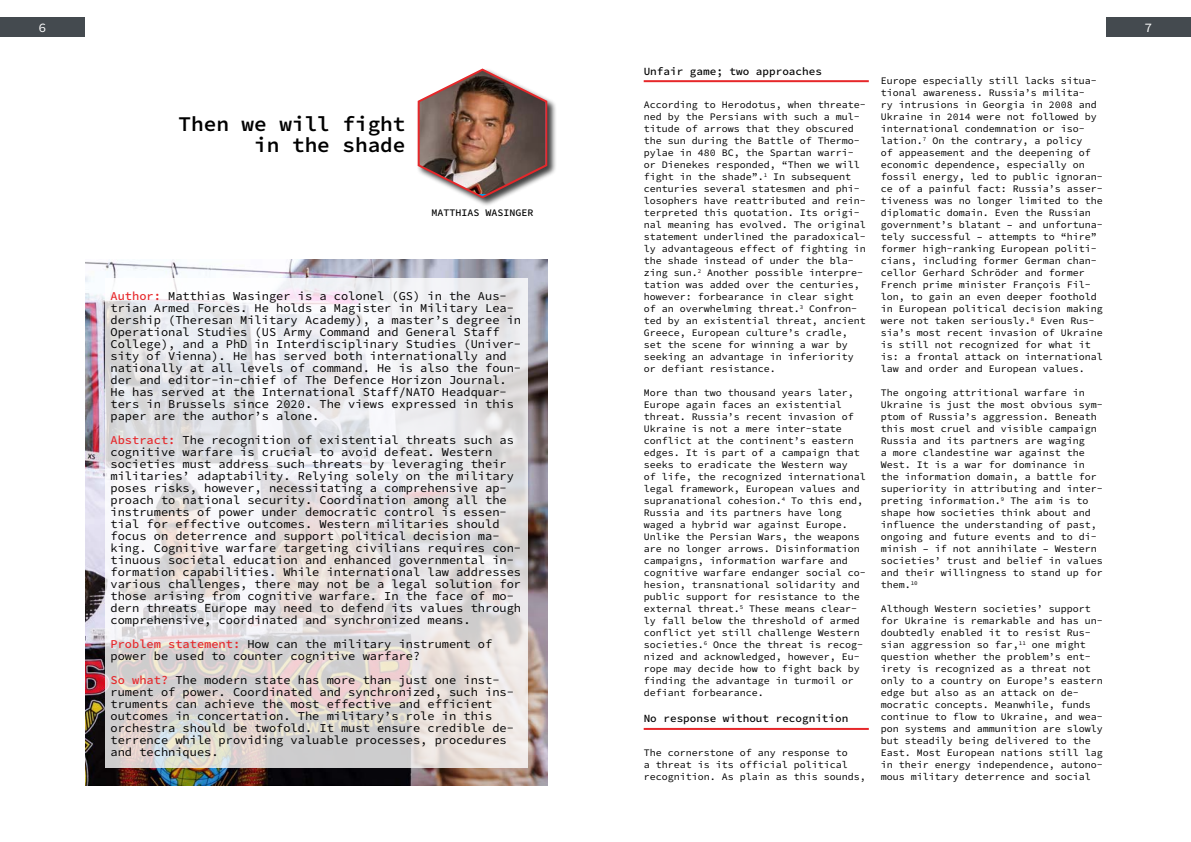
<style>
.page{position:relative;width:1191px;height:842px;background:#fff}
.page>*{position:absolute;margin:0;border:0;box-sizing:border-box;transform-origin:0 0}
.t1{font:21px/21px "Source Code Variable";color:#000;text-align:right}
.t2{font:13px "Source Code Variable";color:#fff}
.t3{font:12px/12px "Source Code Variable";color:#000}
.t4{font:11px "Source Code Variable";color:#000}
.t5{font:10px/12px "Source Code Variable";color:#000}
.s1{color:#e6272a}
</style>
<div class="page">
<div style="left:0;top:17px;width:85px;height:20px;background:#444a4f"></div>
<div style="left:1106px;top:17px;width:85px;height:20px;background:#444a4f"></div>
<div style="left:416px;top:68px;width:140px;height:139px;background:#000;opacity:.75"></div>
<img style="left:417px;top:68px;width:132px;height:131px">
<img style="left:85px;top:259px;width:462px;height:526px">
<svg style="left:105px;top:279px;width:422px;height:489px"></svg>
<hr style="left:643px;top:80px;width:225px;height:2px;background:#e6272a">
<hr style="left:643px;top:728px;width:225px;height:2px;background:#e6272a">
<h2 class="t2" style="left:39px;top:18px;width:9px">6</h2>
<h2 class="t2" style="left:1144px;top:18px;width:9px">7</h2>
<h1 class="t1" style="left:179px;top:114px;width:228px">Then we will fight in the shade</h1>
<p class="t5" style="left:431px;top:207px;width:103px">MATTHIAS WASINGER</p>
<p class="t3" style="left:111px;top:290px;width:412px"><span class="s1">Author:</span> Matthias Wasinger is a colonel (GS) in the Aus&shy;trian Armed Forces. He holds a Magister in Military Lea&shy;dership (Theresan Military Academy), a master’s degree in Operational Studies (US Army Command and General Staff College), and a PhD in Interdisciplinary Studies (Univer&shy;sity of Vienna). He has served both internationally and nationally at all levels of command. He is also the foun&shy;der and editor-in-chief of The Defence Horizon Journal.<br>He has served at the International Staff/NATO Headquar&shy;ters in Brussels since 2020. The views expressed in this paper are the author’s alone.</p>
<p class="t3" style="left:111px;top:434px;width:412px"><span class="s1">Abstract:</span> The recognition of existential threats such as cognitive warfare is crucial to avoid defeat. Western societies must address such threats by leveraging their militaries’ adaptability. Relying solely on the military poses risks, however, necessitating a comprehensive ap&shy;proach to national security. Coordination among all the instruments of power under democratic control is essen&shy;tial for effective outcomes. Western militaries should focus on deterrence and support political decision ma&shy;king. Cognitive warfare targeting civilians requires con&shy;tinuous societal education and enhanced governmental in&shy;formation capabilities. While international law addresses various challenges, there may not be a legal solution for those arising from cognitive warfare. In the face of mo&shy;dern threats Europe may need to defend its values through comprehensive, coordinated and synchronized means.</p>
<p class="t3" style="left:111px;top:638px;width:383px"><span class="s1">Problem statement:</span> How can the military instrument of power be used to counter cognitive warfare?</p>
<p class="t3" style="left:111px;top:674px;width:405px"><span class="s1">So what?</span> The modern state has more than just one inst&shy;rument of power. Coordinated and synchronized, such ins&shy;truments can achieve the most effective and efficient outcomes in concertation. The military’s role in this orchestra should be twofold. It must ensure credible de&shy;terrence while providing valuable processes, procedures and techniques.</p>
<p class="t4" style="left:643px;top:63px;width:180px">Unfair game; two approaches</p>
<p class="t5" style="left:643px;top:99px;width:224px">According to Herodotus, when threate&shy;ned by the Persians with such a mul&shy;titude of arrows that they obscured the sun during the Battle of Thermo&shy;pylae in 480 BC, the Spartan warri&shy;or Dienekes responded, “Then we will fight in the shade”.<sup>1</sup> In subsequent centuries several statesmen and phi&shy;losophers have reattributed and rein&shy;terpreted this quotation. Its origi&shy;nal meaning has evolved. The original statement underlined the paradoxical&shy;ly advantageous effect of fighting in the shade instead of under the bla&shy;zing sun.<sup>2</sup> Another possible interpre&shy;tation was added over the centuries, however: forbearance in clear sight of an overwhelming threat.<sup>3</sup> Confron&shy;ted by an existential threat, ancient Greece, European culture’s cradle, set the scene for winning a war by seeking an advantage in inferiority or defiant resistance.</p>
<p class="t5" style="left:643px;top:387px;width:224px">More than two thousand years later, Europe again faces an existential threat. Russia’s recent invasion of Ukraine is not a mere inter-state conflict at the continent’s eastern edges. It is part of a campaign that seeks to eradicate the Western way<br>of life, the recognized international legal framework, European values and supranational cohesion.<sup>4</sup> To this end, Russia and its partners have long waged a hybrid war against Europe.<br>Unlike the Persian Wars, the weapons are no longer arrows. Disinformation campaigns, information warfare and cognitive warfare endanger social co&shy;hesion, transnational solidarity and public support for resistance to the external threat.<sup>5</sup> These means clear&shy;ly fall below the threshold of armed conflict yet still challenge Western societies.<sup>6</sup> Once the threat is recog&shy;nized and acknowledged, however, Eu&shy;rope may decide how to fight back by finding the advantage in turmoil or defiant forbearance.</p>
<p class="t4" style="left:643px;top:711px;width:206px">No response without recognition</p>
<p class="t5" style="left:643px;top:747px;width:224px">The cornerstone of any response to<br>a threat is its official political recognition. As plain as this sounds,</p>
<p class="t5" style="left:880px;top:75px;width:224px">Europe especially still lacks situa&shy;tional awareness. Russia’s milita-<br>ry intrusions in Georgia in 2008 and Ukraine in 2014 were not followed by international condemnation or iso&shy;lation.<sup>7</sup> On the contrary, a policy<br>of appeasement and the deepening of economic dependence, especially on fossil energy, led to public ignoran&shy;ce of a painful fact: Russia’s asser&shy;tiveness was no longer limited to the diplomatic domain. Even the Russian government’s blatant – and unfortuna&shy;tely successful – attempts to “hire” former high-ranking European politi&shy;cians, including former German chan&shy;cellor Gerhard Schröder and former French prime minister François Fil&shy;lon, to gain an even deeper foothold in European political decision making were not taken seriously.<sup>8</sup> Even Rus&shy;sia’s most recent invasion of Ukraine is still not recognized for what it is: a frontal attack on international law and order and European values.</p>
<p class="t5" style="left:880px;top:387px;width:224px">The ongoing attritional warfare in Ukraine is just the most obvious sym&shy;ptom of Russia’s aggression. Beneath this most cruel and visible campaign Russia and its partners are waging<br>a more clandestine war against the West. It is a war for dominance in the information domain, a battle for superiority in attributing and inter&shy;preting information.<sup>9</sup> The aim is to shape how societies think about and influence the understanding of past, ongoing and future events and to di&shy;minish – if not annihilate – Western societies’ trust and belief in values and their willingness to stand up for them.<sup>10</sup></p>
<p class="t5" style="left:880px;top:603px;width:224px">Although Western societies’ support for Ukraine is remarkable and has un&shy;doubtedly enabled it to resist Rus&shy;sian aggression so far,<sup>11</sup> one might question whether the problem’s ent&shy;irety is recognized as a threat not only to a country on Europe’s eastern edge but also as an attack on de&shy;mocratic concepts. Meanwhile, funds continue to flow to Ukraine, and wea&shy;pon systems and ammunition are slowly but steadily being delivered to the East. Most European nations still lag in their energy independence, autono&shy;mous military deterrence and social</p>
</div>
